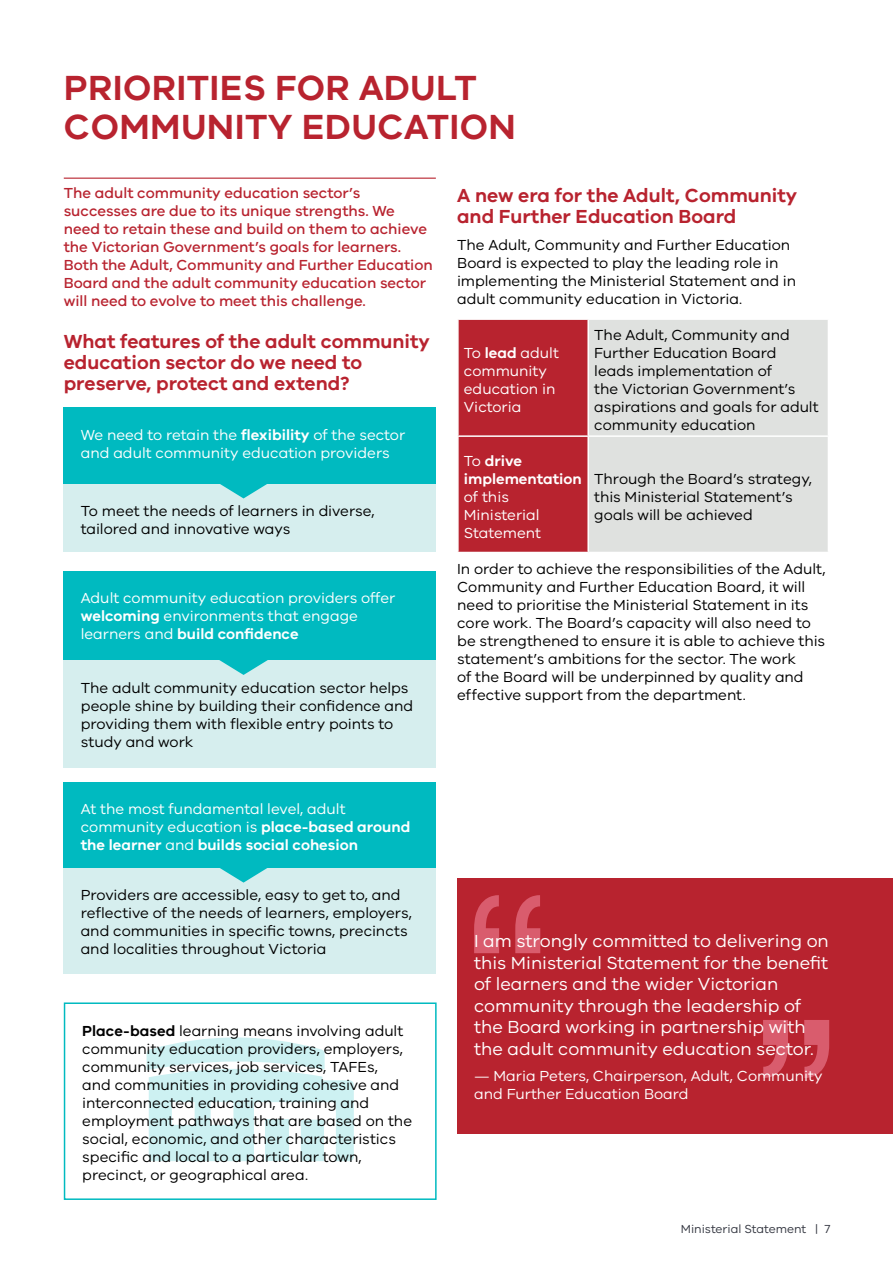
<style>
.page{position:relative;width:893px;height:1263px;background:#fff}
.page>*{position:absolute;margin:0;border:0;box-sizing:border-box;transform-origin:0 0}
.t1{font:600 36px/39px "VIC";letter-spacing:.01em;color:#b8232f}
.t2{font:600 19.5px/21px "VIC";color:#b8232f}
.t3{font:18px/21.6px "VIC";color:#fff}
.t4{font:15px/18px "VIC";color:#000}
.t5{font:15px/18px "VIC";color:#fff}
.t6{font:500 15px/18px "VIC";color:#b8232f}
.t7{font:600 15px/18px "VIC";color:#fff}
.t8{font:12px "VIC";color:#343741}
.s1{font-weight:600}
.s2{font-weight:400}
</style>
<div class="page">
<svg style="left:147px;top:1037px;width:207px;height:124px"></svg>
<div style="left:266px;top:1119px;width:23px;height:42px;background:#cdf1f2"></div>
<hr style="left:64px;top:178px;width:372px;height:1px;background:#b8232f">
<div style="left:459px;top:320px;width:128px;height:232px;background:#b8232f"></div>
<div style="left:589px;top:320px;width:239px;height:232px;background:#dfe1df"></div>
<hr style="left:457px;top:435px;width:131px;height:2px;background:#fff">
<hr style="left:588px;top:435px;width:241px;height:2px;background:#fff">
<div style="left:64px;top:571px;width:372px;height:89px;background:#00bac0"></div>
<div style="left:64px;top:660px;width:372px;height:107px;background:#d6eeee"></div>
<svg style="left:219px;top:660px;width:49px;height:15px"></svg>
<div style="left:64px;top:407px;width:372px;height:77px;background:#00bac0"></div>
<div style="left:64px;top:484px;width:372px;height:67px;background:#d6eeee"></div>
<svg style="left:220px;top:484px;width:47px;height:14px"></svg>
<div style="left:64px;top:782px;width:372px;height:86px;background:#00bac0"></div>
<div style="left:64px;top:868px;width:372px;height:106px;background:#d6eeee"></div>
<svg style="left:220px;top:868px;width:47px;height:14px"></svg>
<div style="left:457px;top:878px;width:436px;height:255px;background:#b8232f"></div>
<svg style="left:474px;top:895px;width:66px;height:58px"></svg>
<svg style="left:763px;top:1020px;width:66px;height:58px"></svg>
<div style="left:64px;top:1002px;width:373px;height:198px;border:2px solid #00bac0"></div>
<h1 class="t1" style="left:64px;top:67px;width:453px">PRIORITIES FOR ADULT<br>COMMUNITY EDUCATION</h1>
<p class="t6" style="left:64px;top:183px;width:370px">The adult community education sector’s successes are due to its unique strengths. We need to retain these and build on them to achieve the Victorian Government’s goals for learners.<br>Both the Adult, Community and Further Education Board and the adult community education sector will need to evolve to meet this challenge.</p>
<h2 class="t2" style="left:64px;top:330px;width:368px">What features of the adult community education sector do we need to preserve, protect and extend?</h2>
<p class="t5" style="left:81px;top:425px;width:326px">We need to retain the <span class="s1">flexibility</span> of the sector and adult community education providers</p>
<p class="t4" style="left:81px;top:502px;width:295px">To meet the needs of learners in diverse, tailored and innovative ways</p>
<p class="t5" style="left:81px;top:589px;width:316px">Adult community education providers offer <span class="s1">welcoming</span> environments that engage learners and <span class="s1">build confidence</span></p>
<p class="t4" style="left:81px;top:678px;width:334px">The adult community education sector helps people shine by building their confidence and providing them with flexible entry points to study and work</p>
<p class="t5" style="left:81px;top:800px;width:331px">At the most fundamental level, adult community education is <span class="s1">place-based around the learner</span> and <span class="s1">builds social cohesion</span></p>
<p class="t4" style="left:81px;top:886px;width:333px">Providers are accessible, easy to get to, and reflective of the needs of learners, employers, and communities in specific towns, precincts and localities throughout Victoria</p>
<p class="t4" style="left:82px;top:1021px;width:331px"><span class="s1">Place-based</span> learning means involving adult community education providers, employers, community services, job services, TAFEs,<br>and communities in providing cohesive and interconnected education, training and employment pathways that are based on the social, economic, and other characteristics specific and local to a particular town, precinct, or geographical area.</p>
<h2 class="t2" style="left:457px;top:185px;width:342px">A new era for the Adult, Community and Further Education Board</h2>
<p class="t4" style="left:457px;top:235px;width:341px">The Adult, Community and Further Education Board is expected to play the leading role in implementing the Ministerial Statement and in adult community education in Victoria.</p>
<p class="t5" style="left:464px;top:344px;width:97px">To <span class="s1">lead</span> adult community education in<br>Victoria</p>
<p class="t7" style="left:464px;top:451px;width:119px"><span class="s2">To</span> drive implementation</p>
<p class="t5" style="left:464px;top:487px;width:79px">of this<br>Ministerial<br>Statement</p>
<p class="t4" style="left:594px;top:326px;width:226px">The Adult, Community and<br>Further Education Board leads implementation of<br>the Victorian Government’s aspirations and goals for adult community education</p>
<p class="t4" style="left:594px;top:469px;width:219px">Through the Board’s strategy, this Ministerial Statement’s goals will be achieved</p>
<p class="t4" style="left:457px;top:559px;width:370px">In order to achieve the responsibilities of the Adult, Community and Further Education Board, it will need to prioritise the Ministerial Statement in its core work. The Board’s capacity will also need to be strengthened to ensure it is able to achieve this statement’s ambitions for the sector. The work<br>of the Board will be underpinned by quality and effective support from the department.</p>
<p class="t3" style="left:474px;top:929px;width:356px">I am strongly committed to delivering on this Ministerial Statement for the benefit of learners and the wider Victorian community through the leadership of the Board working in partnership with the adult community education sector.</p>
<p class="t5" style="left:474px;top:1067px;width:350px">— Maria Peters, Chairperson, Adult, Community and Further Education Board</p>
<p class="t8" style="left:681px;top:1222px;width:151px">Ministerial Statement | 7</p>
</div>
